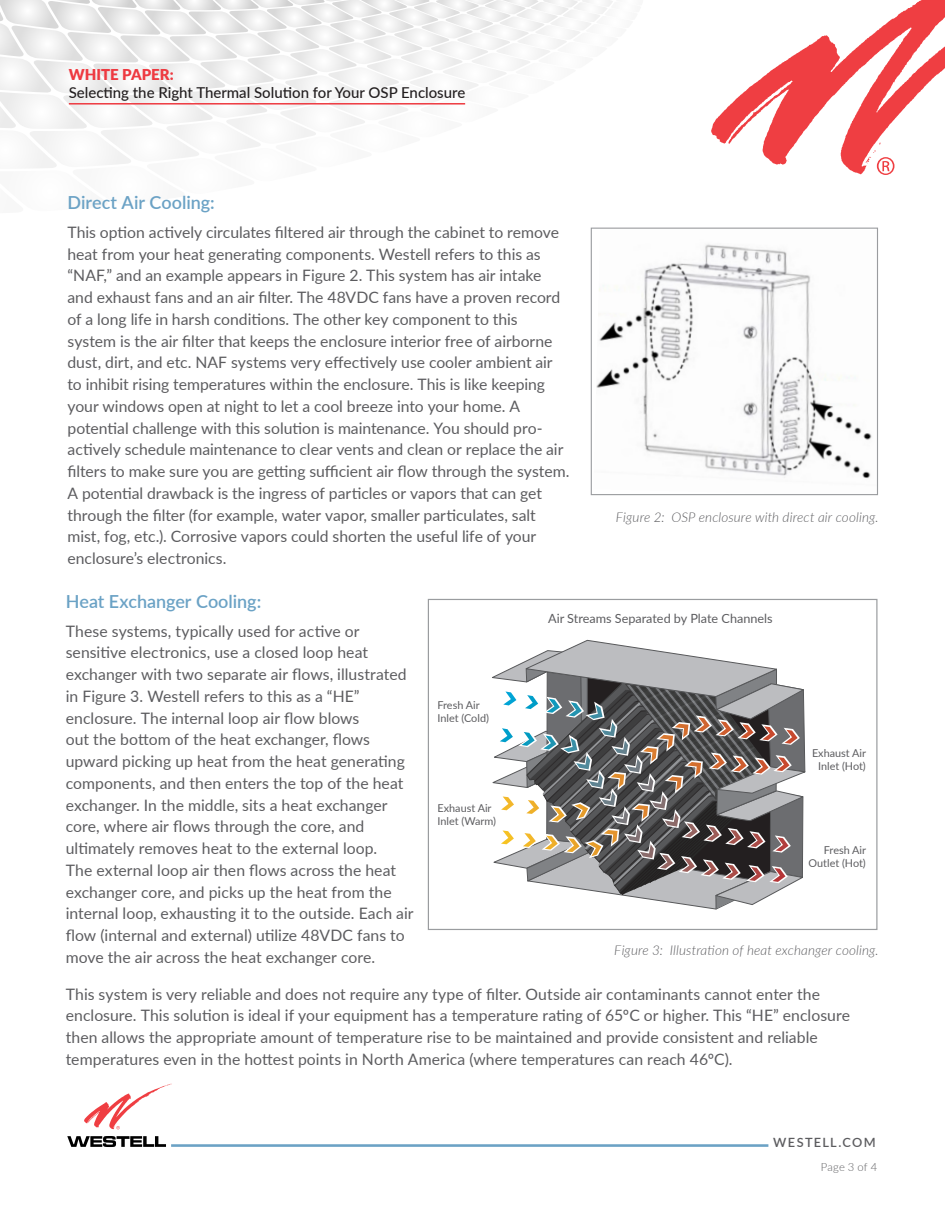
<style>
.page{position:relative;width:945px;height:1215px;background:#fff}
.page>*{position:absolute;margin:0;border:0;box-sizing:border-box;transform-origin:0 0}
.Subhead3{font:600 18px "Lato";color:#6ba2c5}
.Body_Copy{font:15.75px/21.8px "Lato";color:#5c5c5f}
.t1{font:500 15px "Lato";color:#231f20}
.t2{font:900 15px "Lato";color:#ee3a41}
.t3{font:italic 300 13.5px "Lato";letter-spacing:.01em;color:#5c5c5f}
.t4{font:600 12.75px "Lato";letter-spacing:.1em;color:#5c5c5f}
.t5{font:12.6px "Lato";color:#5c5c5f}
.Page{font:300 11.25px "Lato";letter-spacing:.01em;color:#5c5c5f}
.t6{font:10.8px/13px "Lato";color:#5c5c5f}
</style>
<div class="page">
<svg style="left:0;top:0;width:613px;height:168px"></svg>
<svg style="left:711px;top:0;width:234px;height:175px"></svg>
<hr style="left:171px;top:1144px;width:597px;height:3px;background:#6ba2c5">
<svg style="left:84px;top:1084px;width:88px;height:45px"></svg>
<svg style="left:67px;top:1136px;width:99px;height:11px"></svg>
<hr style="left:69px;top:103px;width:396px;height:2px;background:#ee3a41">
<img style="left:596px;top:244px;width:276px;height:235px">
<div style="left:591px;top:228px;width:287px;height:267px;border:1px solid #9a9c9f"></div>
<svg style="left:492px;top:639px;width:314px;height:271px"></svg>
<div style="left:428px;top:599px;width:449px;height:331px;border:1px solid #9a9c9f"></div>
<p class="t2" style="left:69px;top:63px;width:106px">WHITE PAPER:</p>
<p class="t1" style="left:69px;top:82px;width:398px">Selecting the Right Thermal Solution for Your OSP Enclosure</p>
<p class="Subhead3" style="left:68px;top:190px;width:149px">Direct Air Cooling:</p>
<p class="Body_Copy" style="left:68px;top:221px;width:504px">This option actively circulates filtered air through the cabinet to remove heat from your heat generating components. Westell refers to this as “NAF,” and an example appears in Figure 2. This system has air intake and exhaust fans and an air filter. The 48VDC fans have a proven record of a long life in harsh conditions. The other key component to this system is the air filter that keeps the enclosure interior free of airborne dust, dirt, and etc. NAF systems very effectively use cooler ambient air to inhibit rising temperatures within the enclosure. This is like keeping your windows open at night to let a cool breeze into your home. A potential challenge with this solution is maintenance. You should pro&shy;actively schedule maintenance to clear vents and clean or replace the air filters to make sure you are getting sufficient air flow through the system.<br>A potential drawback is the ingress of particles or vapors that can get through the filter (for example, water vapor, smaller particulates, salt mist, fog, etc.). Corrosive vapors could shorten the useful life of your enclosure’s electronics.</p>
<p class="t3" style="left:616px;top:507px;width:264px">Figure 2: OSP enclosure with direct air cooling.</p>
<p class="Subhead3" style="left:66px;top:588px;width:197px">Heat Exchanger Cooling:</p>
<p class="Body_Copy" style="left:66px;top:619px;width:349px">These systems, typically used for active or sensitive electronics, use a closed loop heat exchanger with two separate air flows, illustrated in Figure 3. Westell refers to this as a “HE” enclosure. The internal loop air flow blows<br>out the bottom of the heat exchanger, flows upward picking up heat from the heat generating components, and then enters the top of the heat exchanger. In the middle, sits a heat exchanger core, where air flows through the core, and ultimately removes heat to the external loop.<br>The external loop air then flows across the heat exchanger core, and picks up the heat from the internal loop, exhausting it to the outside. Each air flow (internal and external) utilize 48VDC fans to move the air across the heat exchanger core.</p>
<p class="Body_Copy" style="left:66px;top:982px;width:786px">This system is very reliable and does not require any type of filter. Outside air contaminants cannot enter the enclosure. This solution is ideal if your equipment has a temperature rating of 65ºC or higher. This “HE” enclosure then allows the appropriate amount of temperature rise to be maintained and provide consistent and reliable temperatures even in the hottest points in North America (where temperatures can reach 46ºC).</p>
<p class="t5" style="left:548px;top:609px;width:226px">Air Streams Separated by Plate Channels</p>
<p class="t6" style="left:438px;top:698px;width:53px">Fresh Air<br>Inlet (Cold)</p>
<p class="t6" style="left:812px;top:747px;width:56px;text-align:center">Exhaust Air<br>Inlet (Hot)</p>
<p class="t6" style="left:438px;top:801px;width:60px">Exhaust Air<br>Inlet (Warm)</p>
<p class="t6" style="left:809px;top:843px;width:59px;text-align:right">Fresh Air<br>Outlet (Hot)</p>
<p class="t3" style="left:614px;top:941px;width:266px">Figure 3: Illustration of heat exchanger cooling.</p>
<p class="t4" style="left:773px;top:1133px;width:104px">WESTELL.COM</p>
<p class="Page" style="left:821px;top:1159px;width:58px">Page 3 of 4</p>
</div>
